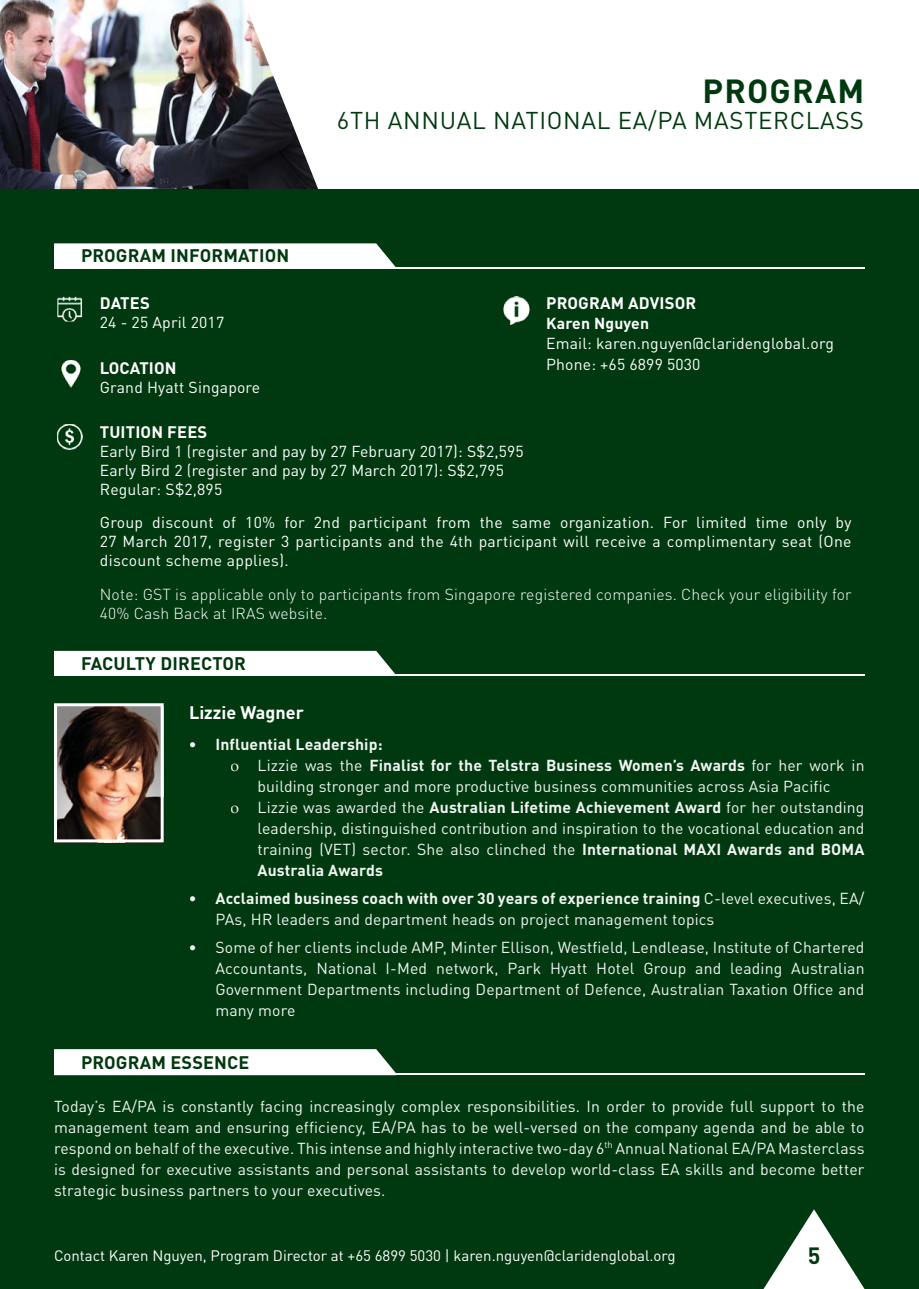
<style>
.page{position:relative;width:919px;height:1289px;background:#fff}
.page>*{position:absolute;margin:0;border:0;box-sizing:border-box;transform-origin:0 0}
.t1{font:700 33px "DIN Pro";letter-spacing:.04em;color:#00390f}
.t2{font:24px "DIN Pro";letter-spacing:.03em;color:#00390f}
.t3{font:700 23.25px "DIN Pro";color:#00390f}
.t4{font:700 18px "DIN Pro";letter-spacing:.01em;color:#00390f}
.t5{font:700 18px "DIN Pro";color:#fff}
.t6{font:700 16.5px "DIN Pro";letter-spacing:.01em;color:#fff}
.t7{font:15.75px/21px "DIN Pro";letter-spacing:.01em;color:#f2f5f2;text-align:justify}
.t8{font:15.75px/18.9px "DIN Pro";letter-spacing:.01em;color:#fff}
.t9{font:300 15.75px/18.9px "DIN Pro";letter-spacing:.01em;color:#fff}
.t10{font:700 15.75px "DIN Pro";letter-spacing:.01em;color:#f2f5f2}
.t11{font:15.75px/20.4px "DIN Pro";letter-spacing:.01em;color:#fff}
.t12{font:700 15.75px "DIN Pro";letter-spacing:.01em;color:#fff}
.t13{font:15px "DIN Pro";color:#fff}
.s1{font-weight:400}
.s2{font-family:"Palatino Linotype";font-weight:400}
.s3{font-family:"Palatino Linotype"}
.s4{font-weight:700}
</style>
<div class="page">
<div style="left:0;top:189px;width:918px;height:1099px;background:#00390f"></div>
<svg style="left:764px;top:1209px;width:100px;height:79px"></svg>
<div style="left:54px;top:651px;width:341px;height:23px;background:#fff"></div>
<div style="left:54px;top:1049px;width:342px;height:24px;background:#fff"></div>
<hr style="left:54px;top:674px;width:810px;height:1px;background:#fff">
<hr style="left:54px;top:1073px;width:810px;height:2px;background:#fff">
<img style="left:54px;top:703px;width:110px;height:139px">
<div style="left:54px;top:243px;width:342px;height:24px;background:#fff"></div>
<hr style="left:54px;top:267px;width:810px;height:2px;background:#fff">
<img style="left:57px;top:297px;width:25px;height:24px">
<img style="left:61px;top:360px;width:20px;height:27px">
<img style="left:57px;top:424px;width:25px;height:25px">
<img style="left:503px;top:297px;width:27px;height:28px">
<img style="left:0;top:0;width:318px;height:189px">
<p class="t4" style="left:81px;top:249px;width:210px">PROGRAM INFORMATION</p>
<h1 class="t1" style="left:702px;top:79px;width:163px">PROGRAM</h1>
<h2 class="t2" style="left:337px;top:112px;width:528px">6TH ANNUAL NATIONAL EA/PA MASTERCLASS</h2>
<p class="t6" style="left:546px;top:297px;width:152px">PROGRAM ADVISOR</p>
<p class="t12" style="left:546px;top:318px;width:104px">Karen Nguyen</p>
<p class="t11" style="left:546px;top:335px;width:289px">Email: karen.nguyen@claridenglobal.org<br>Phone: +65 6899 5030</p>
<p class="t6" style="left:100px;top:298px;width:51px">DATES</p>
<p class="t8" style="left:100px;top:315px;width:126px">24 - 25 April 2017</p>
<p class="t6" style="left:100px;top:362px;width:78px">LOCATION</p>
<p class="t8" style="left:100px;top:379px;width:162px">Grand Hyatt Singapore</p>
<p class="t6" style="left:100px;top:426px;width:109px">TUITION FEES</p>
<p class="t8" style="left:100px;top:444px;width:425px">Early Bird 1 (register and pay by 27 February 2017): S$2,595<br>Early Bird 2 (register and pay by 27 March 2017): S$2,795<br>Regular: S$2,895</p>
<p class="t8" style="left:100px;top:515px;width:753px;text-align:justify">Group discount of 10% for 2nd participant from the same organization. For limited time only by 27 March 2017, register 3 participants and the 4th participant will receive a complimentary seat (One discount scheme applies).</p>
<p class="t9" style="left:100px;top:587px;width:753px">Note: GST is applicable only to participants from Singapore registered companies. Check your eligibility for<br>40% Cash Back at IRAS website.</p>
<p class="t4" style="left:81px;top:657px;width:166px">FACULTY DIRECTOR</p>
<p class="t5" style="left:189px;top:706px;width:116px">Lizzie Wagner</p>
<p class="t10" style="left:188px;top:739px;width:196px"><span class="s1">•</span> Influential Leadership:</p>
<p class="t10" style="left:230px;top:760px;width:635px"><span class="s2">o</span> <span class="s1">Lizzie was the</span> Finalist for the Telstra Business Women’s Awards <span class="s1">for her work in</span></p>
<p class="t7" style="left:257px;top:778px;width:574px">building stronger and more productive business communities across Asia Pacific</p>
<p class="t7" style="left:230px;top:799px;width:635px"><span class="s3">o</span> Lizzie was awarded the <span class="s4">Australian Lifetime Achievement Award</span> for her outstanding</p>
<p class="t7" style="left:257px;top:820px;width:608px">leadership, distinguished contribution and inspiration to the vocational education and</p>
<p class="t7" style="left:257px;top:841px;width:608px">training (VET) sector. She also clinched the <span class="s4">International MAXI Awards and BOMA</span></p>
<p class="t10" style="left:257px;top:865px;width:127px">Australia Awards</p>
<p class="t7" style="left:215px;top:889px;width:650px;text-indent:-27px">• <span class="s4">Acclaimed business coach with over 30 years of experience training</span> C-level executives, EA/<br>PAs, HR leaders and department heads on project management topics</p>
<p class="t7" style="left:215px;top:938px;width:650px;text-indent:-27px">• Some of her clients include AMP, Minter Ellison, Westfield, Lendlease, Institute of Chartered Accountants, National I-Med network, Park Hyatt Hotel Group and leading Australian Government Departments including Department of Defence, Australian Taxation Office and many more</p>
<p class="t4" style="left:81px;top:1056px;width:170px">PROGRAM ESSENCE</p>
<p class="t7" style="left:54px;top:1097px;width:812px">Today’s EA/PA is constantly facing increasingly complex responsibilities. In order to provide full support to the management team and ensuring efficiency, EA/PA has to be well-versed on the company agenda and be able to respond on behalf of the executive. This intense and highly interactive two-day 6<sup>th</sup> Annual National EA/PA Masterclass is designed for executive assistants and personal assistants to develop world-class EA skills and become better strategic business partners to your executives.</p>
<p class="t13" style="left:54px;top:1249px;width:623px">Contact Karen Nguyen, Program Director at +65 6899 5030 | karen.nguyen@claridenglobal.org</p>
<h3 class="t3" style="left:807px;top:1247px;width:14px">5</h3>
</div>
